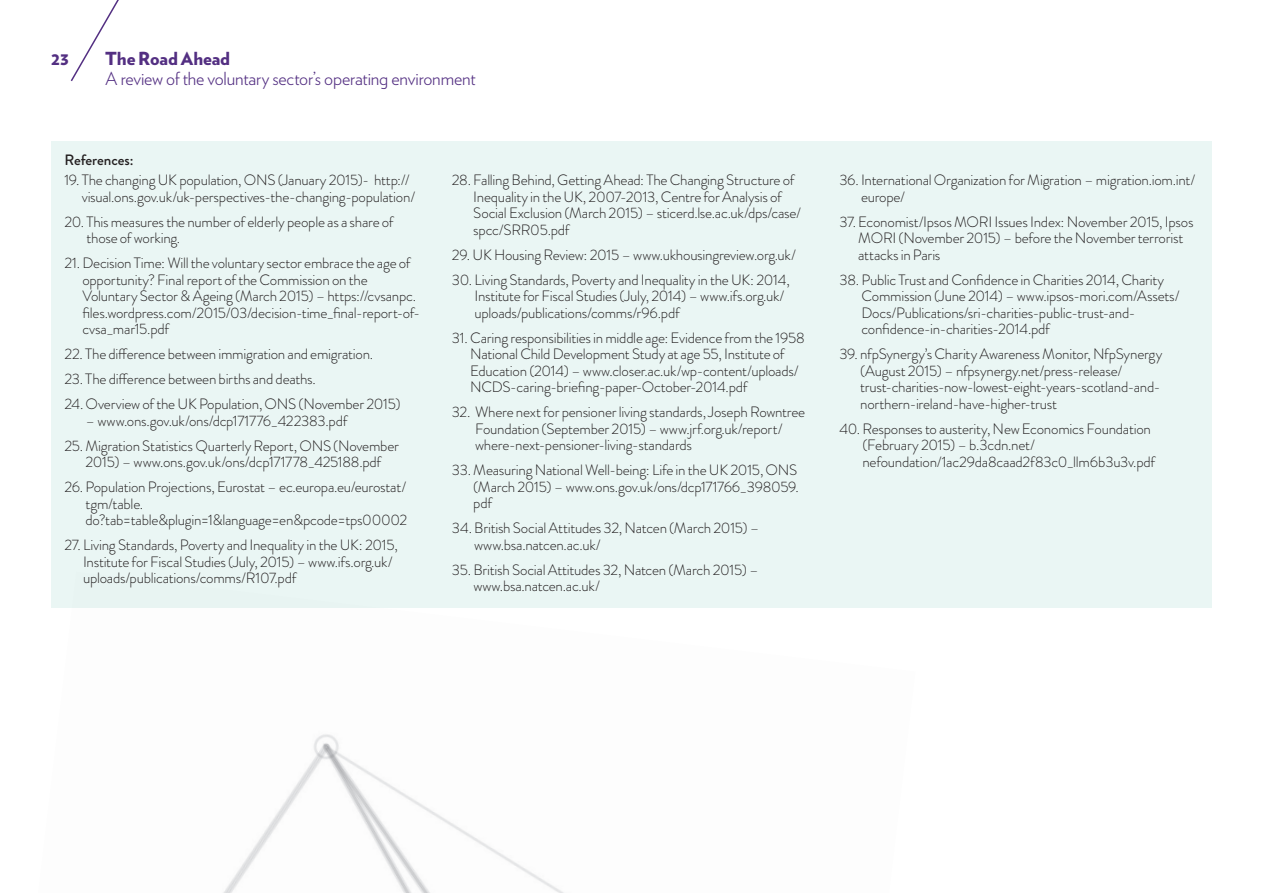
<style>
.page{position:relative;width:1263px;height:893px;background:#fff}
.page>*{position:absolute;margin:0;border:0;box-sizing:border-box;transform-origin:0 0}
.t1{font:300 18px "Verlag";letter-spacing:-.01em;color:#532f82}
.t2{font:900 18px "Verlag";letter-spacing:-.005em;color:#532f82}
.body{font:300 15px/16.5px "Brandon Grotesque";letter-spacing:-.015em;color:#231f20}
.body-2{font:500 15px "Brandon Grotesque";letter-spacing:-.005em;color:#231f20}
</style>
<div class="page">
<svg style="left:70px;top:0;width:49px;height:81px"></svg>
<div style="left:51px;top:141px;width:1161px;height:466px;background:#eaf6f4"></div>
<img style="left:51px;top:607px;width:864px;height:286px">
<p class="t2" style="left:51px;top:44px;width:19px">23</p>
<p class="t2" style="left:105px;top:44px;width:126px">The Road Ahead</p>
<p class="t1" style="left:105px;top:65px;width:372px">A review of the voluntary sector’s operating environment</p>
<p class="body-2" style="left:64px;top:149px;width:71px">References:</p>
<p class="body" style="left:82px;top:172px;width:335px;text-indent:-17px">19. The changing UK population, ONS (January 2015)- http:// visual.ons.gov.uk/uk-perspectives-the-changing-population/</p>
<p class="body" style="left:86px;top:214px;width:309px;text-indent:-22px">20. This measures the number of elderly people as a share of those of working.</p>
<p class="body" style="left:82px;top:255px;width:339px;text-indent:-18px">21. Decision Time: Will the voluntary sector embrace the age of opportunity? Final report of the Commission on the Voluntary Sector &amp; Ageing (March 2015) – https://cvsanpc. files.wordpress.com/2015/03/decision-time_final-report-of&shy;cvsa_mar15.pdf</p>
<p class="body" style="left:64px;top:346px;width:310px">22. The difference between immigration and emigration.</p>
<p class="body" style="left:64px;top:371px;width:253px">23. The difference between births and deaths.</p>
<p class="body" style="left:64px;top:396px;width:338px">24. Overview of the UK Population, ONS (November 2015)</p>
<p class="body" style="left:86px;top:413px;width:263px">– www.ons.gov.uk/ons/dcp171776_422383.pdf</p>
<p class="body" style="left:64px;top:438px;width:336px;text-align:center">25. Migration Statistics Quarterly Report, ONS (November<br>2015) – www.ons.gov.uk/ons/dcp171778_425188.pdf</p>
<p class="body" style="left:85px;top:479px;width:323px;text-indent:-21px">26. Population Projections, Eurostat – ec.europa.eu/eurostat/ tgm/table. do?tab=table&amp;plugin=1&amp;language=en&amp;pcode=tps00002</p>
<p class="body" style="left:83px;top:537px;width:316px;text-indent:-19px">27. Living Standards, Poverty and Inequality in the UK: 2015,<br>Institute for Fiscal Studies (July, 2015) – www.ifs.org.uk/ uploads/publications/comms/R107.pdf</p>
<p class="body" style="left:473px;top:172px;width:329px;text-indent:-21px">28. Falling Behind, Getting Ahead: The Changing Structure of Inequality in the UK, 2007-2013, Centre for Analysis of Social Exclusion (March 2015) – sticerd.lse.ac.uk/dps/case/ spcc/SRR05.pdf</p>
<p class="body" style="left:452px;top:247px;width:346px">29. UK Housing Review: 2015 – www.ukhousingreview.org.uk/</p>
<p class="body" style="left:474px;top:272px;width:317px;text-indent:-23px">30. Living Standards, Poverty and Inequality in the UK: 2014,<br>Institute for Fiscal Studies (July, 2014) – www.ifs.org.uk/ uploads/publications/comms/r96.pdf</p>
<p class="body" style="left:470px;top:330px;width:336px;text-indent:-18px">31. Caring responsibilities in middle age: Evidence from the 1958<br>National Child Development Study at age 55, Institute of Education (2014) – www.closer.ac.uk/wp-content/uploads/ NCDS-caring-briefing-paper-October-2014.pdf</p>
<p class="body" style="left:475px;top:404px;width:332px;text-indent:-23px">32. Where next for pensioner living standards, Joseph Rowntree<br>Foundation (September 2015) – www.jrf.org.uk/report/ where-next-pensioner-living-standards</p>
<p class="body" style="left:473px;top:462px;width:327px;text-align:justify;text-indent:-21px">33. Measuring National Well-being: Life in the UK 2015, ONS (March 2015) – www.ons.gov.uk/ons/dcp171766_398059. pdf</p>
<p class="body" style="left:474px;top:520px;width:287px;text-indent:-22px">34. British Social Attitudes 32, Natcen (March 2015) – www.bsa.natcen.ac.uk/</p>
<p class="body" style="left:473px;top:562px;width:287px;text-indent:-22px">35. British Social Attitudes 32, Natcen (March 2015) – www.bsa.natcen.ac.uk/</p>
<p class="body" style="left:861px;top:172px;width:336px;text-indent:-22px">36. International Organization for Migration – migration.iom.int/ europe/</p>
<p class="body" style="left:858px;top:214px;width:337px;text-indent:-19px">37. Economist/Ipsos MORI Issues Index: November 2015, Ipsos<br>MORI (November 2015) – before the November terrorist attacks in Paris</p>
<p class="body" style="left:861px;top:272px;width:320px;text-indent:-22px">38. Public Trust and Confidence in Charities 2014, Charity Commission (June 2014) – www.ipsos-mori.com/Assets/ Docs/Publications/sri-charities-public-trust-and&shy;confidence-in-charities-2014.pdf</p>
<p class="body" style="left:860px;top:346px;width:304px;text-indent:-21px">39. nfpSynergy’s Charity Awareness Monitor, NfpSynergy (August 2015) – nfpsynergy.net/press-release/ trust-charities-now-lowest-eight-years-scotland-and&shy;northern-ireland-have-higher-trust</p>
<p class="body" style="left:862px;top:421px;width:294px;text-indent:-23px">40. Responses to austerity, New Economics Foundation (February 2015) – b.3cdn.net/ nefoundation/1ac29da8caad2f83c0_llm6b3u3v.pdf</p>
</div>
